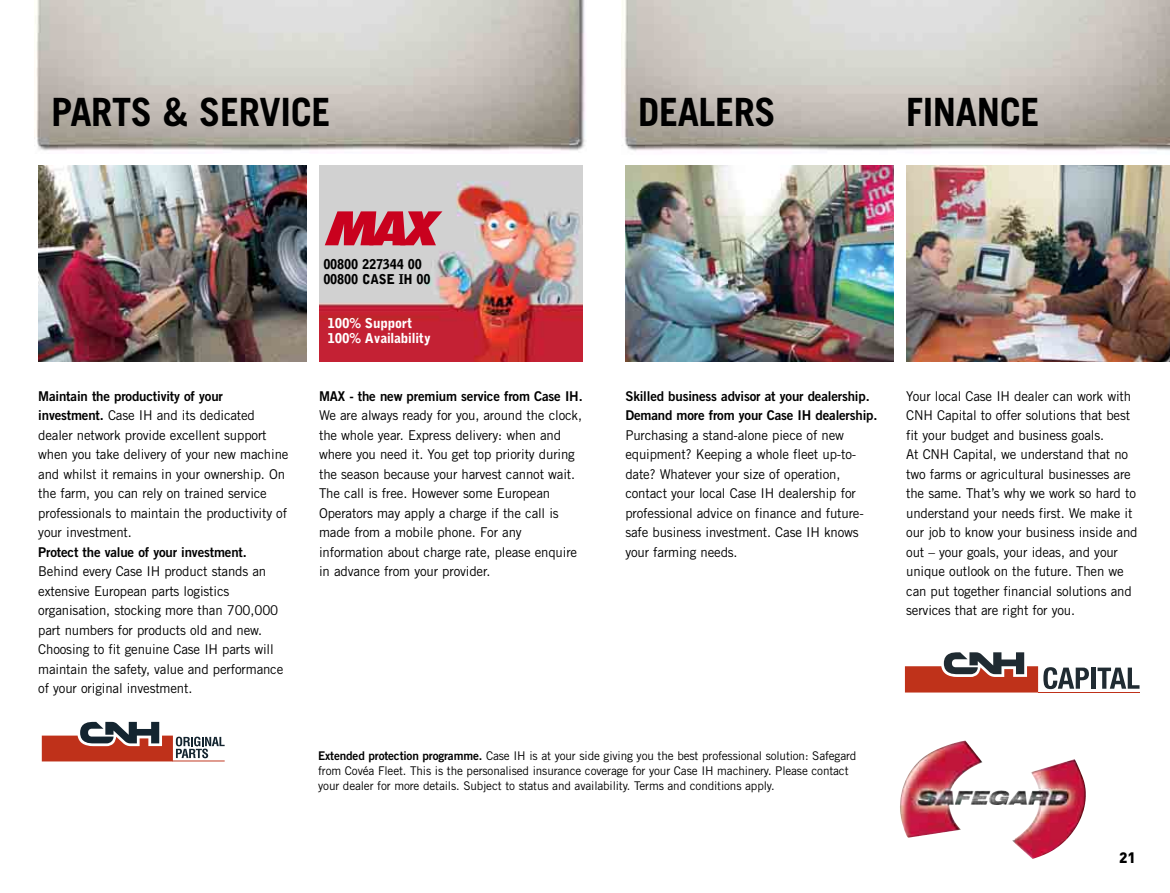
<style>
.page{position:relative;width:1170px;height:893px;background:#fff}
.page>*{position:absolute;margin:0;border:0;box-sizing:border-box;transform-origin:0 0}
.t1{font:italic 800 condensed 45px "Futura";color:#c9011e;scale:1.36 1}
.t2{font:700 39px "Trade Gothic";letter-spacing:-.01em;color:#000}
.t3{font:900 15px "DIN";color:#000}
.t4{font:13.5px/19.5px "Trade Gothic";letter-spacing:-.01em;color:#000}
.t5{font:13.5px/19.5px "Trade Gothic Bold Two";letter-spacing:-.01em;color:#000}
.t6{font:900 13.5px/15px "Bell Gothic BT";letter-spacing:-.01em;color:#fff}
.t7{font:900 13.5px/15.8px "Bell Gothic BT";letter-spacing:-.01em;color:#000;scale:.95 1}
.t8{font:12px/15px "Trade Gothic";letter-spacing:-.01em;color:#000}
.s1{font-family:"Trade Gothic Bold Two"}
</style>
<div class="page">
<img style="left:34px;top:0;width:551px;height:151px">
<img style="left:621px;top:0;width:548px;height:151px">
<svg style="left:904px;top:652px;width:133px;height:40px"></svg>
<svg style="left:1043px;top:667px;width:45px;height:22px"></svg>
<hr style="left:1091px;top:668px;width:4px;height:21px;background:#202b32">
<svg style="left:1097px;top:668px;width:42px;height:21px"></svg>
<hr style="left:1037px;top:692px;width:102px;height:1px;background:#bf321a">
<svg style="left:42px;top:722px;width:183px;height:39px"></svg>
<img style="left:38px;top:166px;width:268px;height:195px">
<img style="left:906px;top:166px;width:263px;height:195px">
<img style="left:319px;top:166px;width:264px;height:195px">
<img style="left:625px;top:166px;width:268px;height:195px">
<img style="left:949px;top:741px;width:33px;height:77px">
<h2 class="t2" style="left:51px;top:98px;width:281px">PARTS &amp; SERVICE</h2>
<h2 class="t2" style="left:906px;top:98px;width:135px">FINANCE</h2>
<h2 class="t2" style="left:638px;top:98px;width:139px">DEALERS</h2>
<h1 class="t1" style="left:324px;top:209px;width:92px">MAX</h1>
<p class="t7" style="left:323px;top:257px;width:114px">00800 227344 00<br>00800 CASE IH 00</p>
<p class="t5" style="left:38px;top:388px;width:186px">Maintain the productivity of your</p>
<p class="t4" style="left:38px;top:407px;width:252px"><span class="s1">investment.</span> Case IH and its dedicated dealer network provide excellent support when you take delivery of your new machine and whilst it remains in your ownership. On the farm, you can rely on trained service professionals to maintain the productivity of your investment.</p>
<p class="t5" style="left:38px;top:544px;width:210px">Protect the value of your investment.</p>
<p class="t4" style="left:38px;top:563px;width:246px">Behind every Case IH product stands an extensive European parts logistics organisation, stocking more than 700,000 part numbers for products old and new.<br>Choosing to fit genuine Case IH parts will maintain the safety, value and performance of your original investment.</p>
<p class="t6" style="left:327px;top:316px;width:105px">100% Support<br>100% Availability</p>
<p class="t5" style="left:319px;top:388px;width:265px">MAX - the new premium service from Case IH.</p>
<p class="t4" style="left:319px;top:407px;width:264px">We are always ready for you, around the clock, the whole year. Express delivery: when and where you need it. You get top priority during the season because your harvest cannot wait.<br>The call is free. However some European Operators may apply a charge if the call is made from a mobile phone. For any information about charge rate, please enquire in advance from your provider.</p>
<p class="t5" style="left:625px;top:388px;width:253px">Skilled business advisor at your dealership.<br>Demand more from your Case IH dealership.</p>
<p class="t4" style="left:625px;top:427px;width:240px">Purchasing a stand-alone piece of new equipment? Keeping a whole fleet up-to&shy;date? Whatever your size of operation, contact your local Case IH dealership for professional advice on finance and future&shy;safe business investment. Case IH knows your farming needs.</p>
<p class="t4" style="left:906px;top:388px;width:233px">Your local Case IH dealer can work with CNH Capital to offer solutions that best fit your budget and business goals.<br>At CNH Capital, we understand that no two farms or agricultural businesses are the same. That’s why we work so hard to understand your needs first. We make it our job to know your business inside and out – your goals, your ideas, and your unique outlook on the future. Then we can put together financial solutions and services that are right for you.</p>
<p class="t8" style="left:318px;top:749px;width:539px"><span class="s1">Extended protection programme.</span> Case IH is at your side giving you the best professional solution: Safegard from Covéa Fleet. This is the personalised insurance coverage for your Case IH machinery. Please contact your dealer for more details. Subject to status and availability. Terms and conditions apply.</p>
<p class="t3" style="left:1119px;top:852px;width:18px">21</p>
</div>
